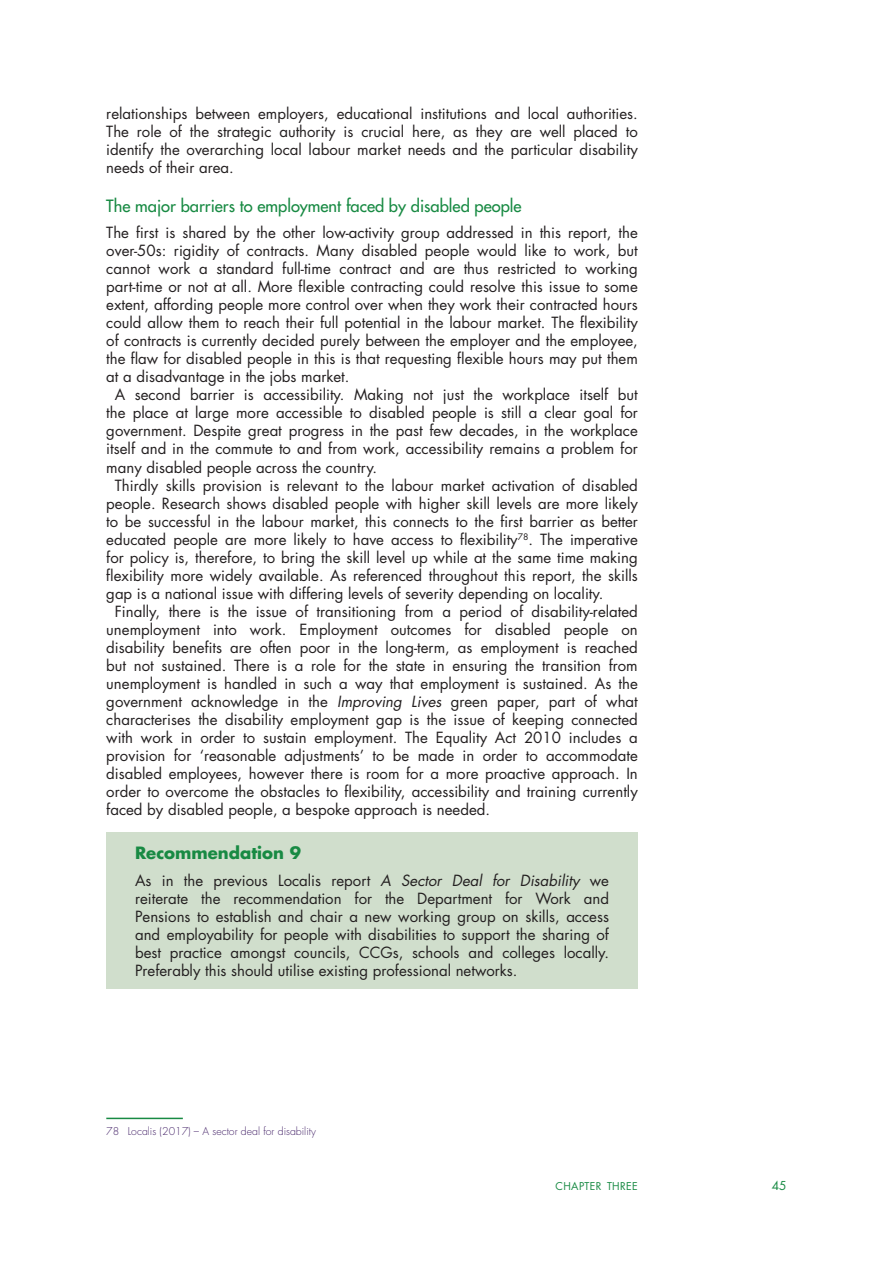
<style>
.page{position:relative;width:893px;height:1263px;background:#fff}
.page>*{position:absolute;margin:0;border:0;box-sizing:border-box;transform-origin:0 0}
.t1{font:500 16.5px "Futura Std";color:#188a43}
.t2{font:700 16.5px "Futura Std";color:#188a43}
.t3{font:15px/18px "Futura Std";color:#231f20;text-align:justify}
.t4{font:12px "Futura Std";color:#188a43}
.t5{font:300 10.5px "Futura Std";color:#462569}
.t6{font:10.5px "Futura Std";letter-spacing:.035em;color:#188a43}
.s1{font-style:italic}
</style>
<div class="page">
<div style="left:106px;top:832px;width:532px;height:156px;background:#d0decc"></div>
<hr style="left:106px;top:1118px;width:77px;height:1px;background:#188a43">
<p class="t3" style="left:106px;top:104px;width:533px">relationships between employers, educational institutions and local authorities.<br>The role of the strategic authority is crucial here, as they are well placed to identify the overarching local labour market needs and the particular disability needs of their area.</p>
<p class="t1" style="left:106px;top:196px;width:417px">The major barriers to employment faced by disabled people</p>
<p class="t3" style="left:106px;top:224px;width:533px">The first is shared by the other low-activity group addressed in this report, the</p>
<p class="t3" style="left:106px;top:242px;width:533px">over-50s: rigidity of contracts. Many disabled people would like to work, but</p>
<p class="t3" style="left:106px;top:260px;width:533px">cannot work a standard full-time contract and are thus restricted to working</p>
<p class="t3" style="left:106px;top:278px;width:533px">part-time or not at all. More flexible contracting could resolve this issue to some</p>
<p class="t3" style="left:106px;top:296px;width:533px">extent, affording people more control over when they work their contracted hours</p>
<p class="t3" style="left:106px;top:314px;width:533px">could allow them to reach their full potential in the labour market. The flexibility</p>
<p class="t3" style="left:106px;top:332px;width:533px">of contracts is currently decided purely between the employer and the employee,</p>
<p class="t3" style="left:106px;top:350px;width:533px">the flaw for disabled people in this is that requesting flexible hours may put them</p>
<p class="t3" style="left:106px;top:368px;width:245px">at a disadvantage in the jobs market.</p>
<p class="t3" style="left:115px;top:386px;width:524px">A second barrier is accessibility. Making not just the workplace itself but</p>
<p class="t3" style="left:106px;top:404px;width:533px">the place at large more accessible to disabled people is still a clear goal for</p>
<p class="t3" style="left:106px;top:422px;width:533px">government. Despite great progress in the past few decades, in the workplace</p>
<p class="t3" style="left:106px;top:440px;width:533px">itself and in the commute to and from work, accessibility remains a problem for</p>
<p class="t3" style="left:106px;top:458px;width:272px">many disabled people across the country.</p>
<p class="t3" style="left:115px;top:476px;width:525px">Thirdly skills provision is relevant to the labour market activation of disabled</p>
<p class="t3" style="left:106px;top:494px;width:533px">people. Research shows disabled people with higher skill levels are more likely</p>
<p class="t3" style="left:106px;top:512px;width:533px">to be successful in the labour market, this connects to the first barrier as better</p>
<p class="t3" style="left:106px;top:530px;width:533px">educated people are more likely to have access to flexibility<sup>78</sup>. The imperative</p>
<p class="t3" style="left:106px;top:548px;width:533px">for policy is, therefore, to bring the skill level up while at the same time making</p>
<p class="t3" style="left:106px;top:566px;width:533px">flexibility more widely available. As referenced throughout this report, the skills</p>
<p class="t3" style="left:106px;top:584px;width:499px">gap is a national issue with differing levels of severity depending on locality.</p>
<p class="t3" style="left:115px;top:602px;width:525px">Finally, there is the issue of transitioning from a period of disability-related</p>
<p class="t3" style="left:106px;top:620px;width:533px">unemployment into work. Employment outcomes for disabled people on</p>
<p class="t3" style="left:106px;top:638px;width:533px">disability benefits are often poor in the long-term, as employment is reached</p>
<p class="t3" style="left:106px;top:656px;width:533px">but not sustained. There is a role for the state in ensuring the transition from</p>
<p class="t3" style="left:106px;top:674px;width:533px">unemployment is handled in such a way that employment is sustained. As the</p>
<p class="t3" style="left:106px;top:692px;width:533px">government acknowledge in the <span class="s1">Improving Lives</span> green paper, part of what</p>
<p class="t3" style="left:106px;top:710px;width:533px">characterises the disability employment gap is the issue of keeping connected</p>
<p class="t3" style="left:106px;top:728px;width:533px">with work in order to sustain employment. The Equality Act 2010 includes a</p>
<p class="t3" style="left:106px;top:746px;width:533px">provision for ‘reasonable adjustments’ to be made in order to accommodate</p>
<p class="t3" style="left:106px;top:764px;width:533px">disabled employees, however there is room for a more proactive approach. In</p>
<p class="t3" style="left:106px;top:782px;width:533px">order to overcome the obstacles to flexibility, accessibility and training currently</p>
<p class="t3" style="left:106px;top:800px;width:385px">faced by disabled people, a bespoke approach is needed.</p>
<p class="t2" style="left:135px;top:842px;width:168px">Recommendation 9</p>
<p class="t3" style="left:135px;top:871px;width:475px">As in the previous Localis report <span class="s1">A Sector Deal for Disability</span> we reiterate the recommendation for the Department for Work and Pensions to establish and chair a new working group on skills, access and employability for people with disabilities to support the sharing of best practice amongst councils, CCGs, schools and colleges locally.<br>Preferably this should utilise existing professional networks.</p>
<p class="t5" style="left:106px;top:1125px;width:211px">78 Localis (2017) – A sector deal for disability</p>
<p class="t6" style="left:555px;top:1180px;width:84px">CHAPTER THREE</p>
<p class="t4" style="left:772px;top:1178px;width:16px">45</p>
</div>
